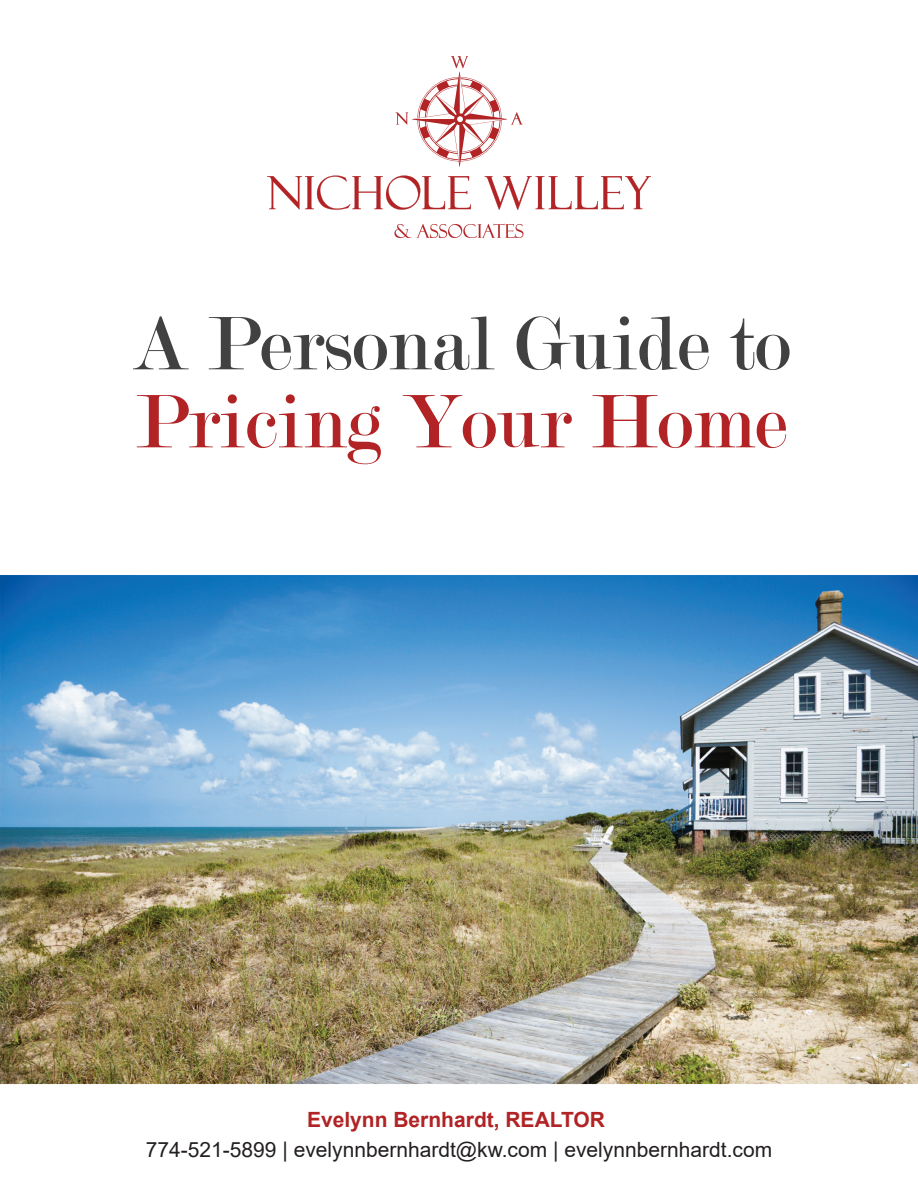
<style>
.page{position:relative;width:918px;height:1188px;background:#fff}
.page>*{position:absolute;margin:0;border:0;box-sizing:border-box;transform-origin:0 0}
.t1{font:81px "Modern";color:#414141}
.t2{font:81px "Modern";color:#b12325}
.t3{font:21px "Arial";color:#231f20}
.t4{font:700 21px "Arial";color:#b12325}
</style>
<div class="page">
<svg style="left:267px;top:176px;width:204px;height:34px"></svg>
<svg style="left:485px;top:176px;width:166px;height:34px"></svg>
<svg style="left:394px;top:224px;width:17px;height:14px"></svg>
<svg style="left:417px;top:224px;width:106px;height:14px"></svg>
<svg style="left:396px;top:56px;width:126px;height:111px"></svg>
<img style="left:0;top:575px;width:918px;height:510px">
<h1 class="t1" style="left:131px;top:303px;width:661px">A Personal Guide to</h1>
<h1 class="t2" style="left:135px;top:381px;width:653px">Pricing Your Home</h1>
<p class="t4" style="left:307px;top:1105px;width:299px">Evelynn Bernhardt, REALTOR</p>
<p class="t3" style="left:146px;top:1136px;width:628px">774-521-5899 | evelynnbernhardt@kw.com | evelynnbernhardt.com</p>
</div>
